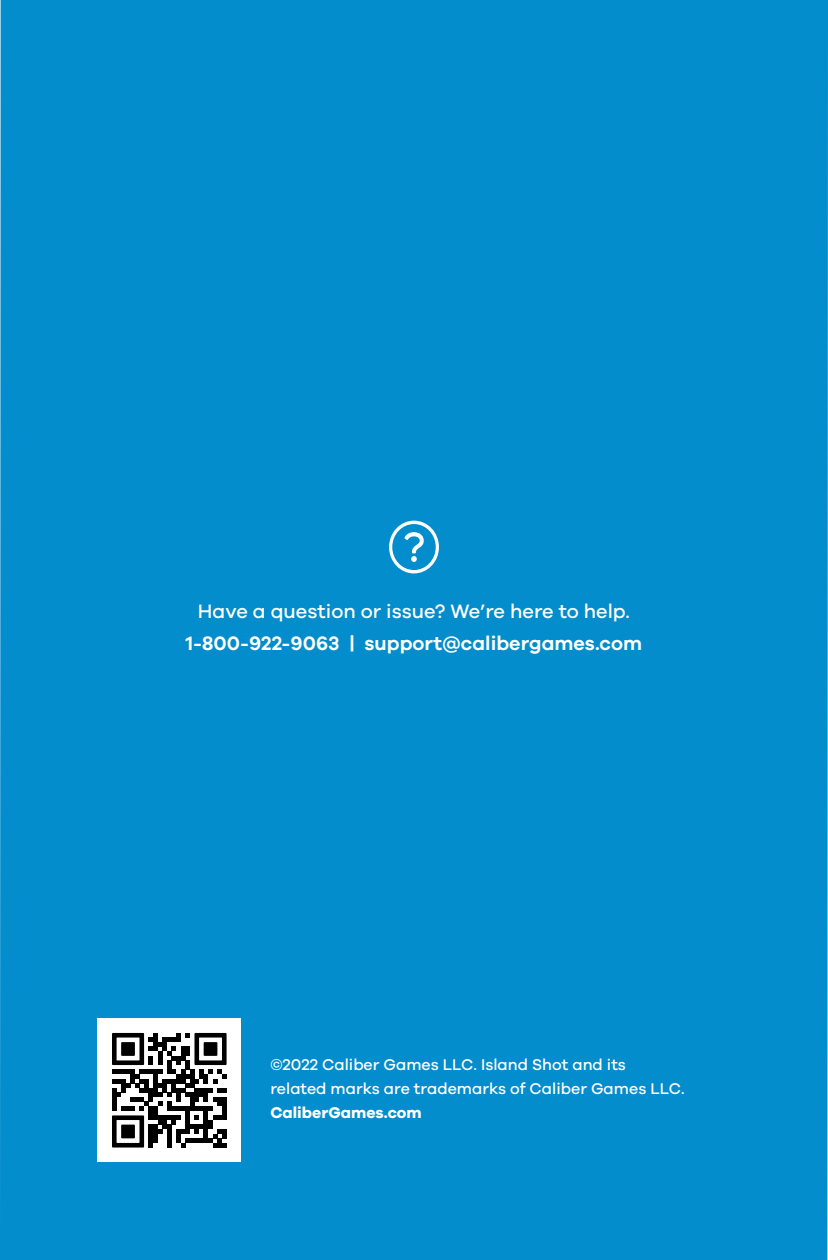
<style>
.page{position:relative;width:828px;height:1260px;background:#038dcd}
.page>*{position:absolute;margin:0;border:0;box-sizing:border-box;transform-origin:0 0}
.t1{font:600 20px "Galano Grotesque";color:#fff}
.t2{font:500 20px "Galano Grotesque";color:#fff}
.t3{font:500 16px/24px "Galano Grotesque";color:#fff}
.s1{font-weight:700}
</style>
<div class="page">
<svg style="left:389px;top:521px;width:50px;height:52px"></svg>
<div style="left:98px;top:1019px;width:143px;height:143px;background:#fff"></div>
<svg style="left:112px;top:1033px;width:115px;height:115px"></svg>
<p class="t2" style="left:198px;top:599px;width:434px">Have a question or issue? We’re here to help.</p>
<p class="t1" style="left:186px;top:631px;width:458px">1-800-922-9063 | support@calibergames.com</p>
<p class="t3" style="left:270px;top:1052px;width:416px">©2022 Caliber Games LLC. Island Shot and its related marks are trademarks of Caliber Games LLC.<br><span class="s1">CaliberGames.com</span></p>
</div>
